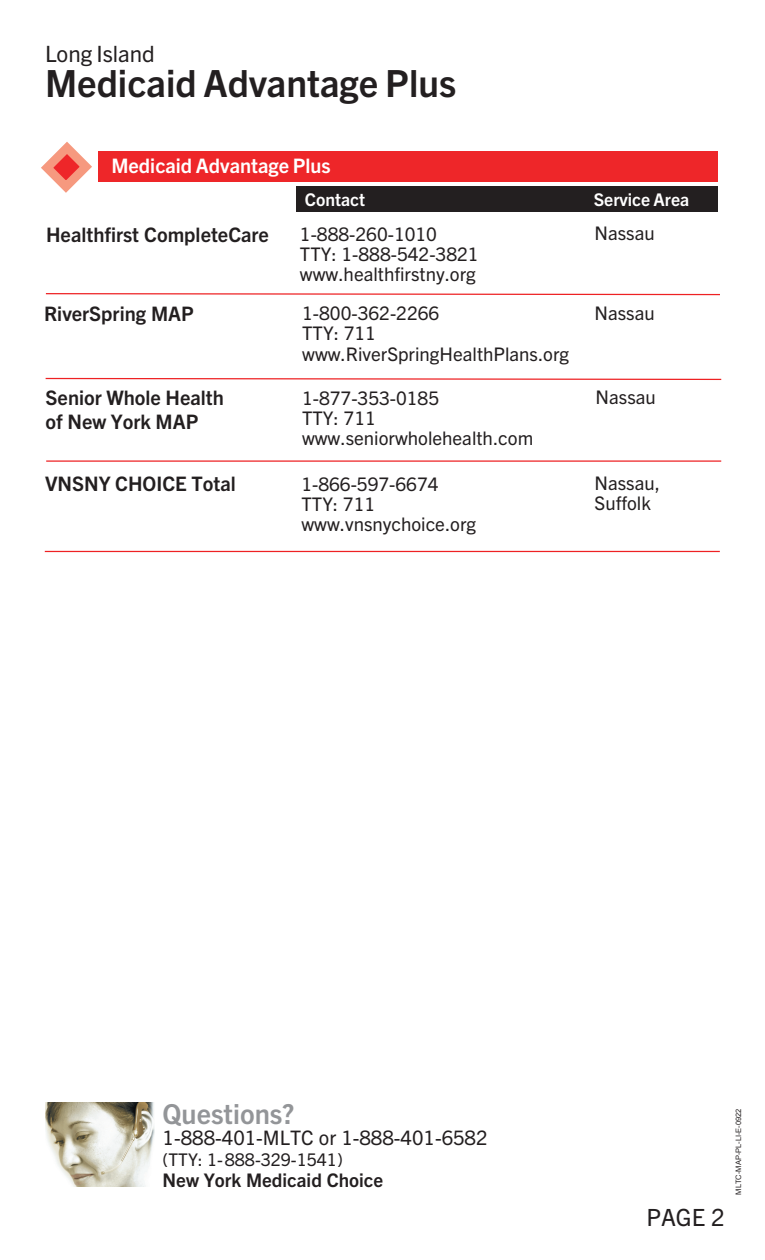
<style>
.page{position:relative;width:765px;height:1260px;background:#fff}
.page>*{position:absolute;margin:0;border:0;box-sizing:border-box;transform-origin:0 0}
.t1{font:700 37.5px "Trade Gothic Next LT Pro";color:#231f20}
.t2{font:700 27.5px "Trade Gothic Next LT Pro";color:#939598}
.t3{font:23.75px "Trade Gothic Next LT Pro";color:#231f20}
.t4{font:22.5px "Trade Gothic Next LT Pro";color:#231f20}
.t5{font:700 20px/24px "Trade Gothic Next LT Pro";color:#231f20}
.t6{font:20px "Trade Gothic Next LT Pro";color:#231f20}
.t7{font:700 20px "Trade Gothic Next LT Pro";color:#fff}
.t8{font:18.75px/20px "Trade Gothic Next LT Pro";color:#231f20}
.t9{font:700 18.75px "Trade Gothic Next LT Pro";color:#231f20}
.t10{font:17.5px "Trade Gothic Next LT Pro";color:#231f20}
.t11{font:700 17.5px "Trade Gothic Next LT Pro";color:#fff}
.t12{font:7.5px "Arial";color:#231f20}
</style>
<div class="page">
<img style="left:45px;top:1103px;width:109px;height:83px">
<div style="left:297px;top:186px;width:421px;height:25px;background:#231f20"></div>
<div style="left:98px;top:151px;width:620px;height:31px;background:#ee2629"></div>
<svg style="left:41px;top:142px;width:51px;height:51px"></svg>
<svg style="left:45px;top:377px;width:677px;height:3px"></svg>
<hr style="left:45px;top:551px;width:675px;height:1px;background:#ee2123">
<hr style="left:46px;top:460px;width:675px;height:2px;background:#ee2123">
<svg style="left:45px;top:293px;width:675px;height:3px"></svg>
<p class="t4" style="left:45px;top:39px;width:111px">Long Island</p>
<h1 class="t1" style="left:45px;top:58px;width:413px">Medicaid Advantage Plus</h1>
<p class="t7" style="left:111px;top:152px;width:221px">Medicaid Advantage Plus</p>
<p class="t11" style="left:305px;top:187px;width:62px">Contact</p>
<p class="t11" style="left:594px;top:187px;width:97px">Service Area</p>
<p class="t5" style="left:46px;top:222px;width:224px">Healthfirst CompleteCare</p>
<p class="t8" style="left:300px;top:223px;width:139px">1-888-260-1010</p>
<p class="t8" style="left:595px;top:222px;width:62px">Nassau</p>
<p class="t8" style="left:300px;top:243px;width:180px">TTY: 1-888-542-3821 www.healthfirstny.org</p>
<p class="t5" style="left:44px;top:301px;width:151px">RiverSpring MAP</p>
<p class="t8" style="left:302px;top:302px;width:139px">1-800-362-2266</p>
<p class="t8" style="left:595px;top:302px;width:62px">Nassau</p>
<p class="t8" style="left:302px;top:322px;width:269px">TTY: 711 www.RiverSpringHealthPlans.org</p>
<p class="t5" style="left:46px;top:384px;width:180px">Senior Whole Health of New York MAP</p>
<p class="t8" style="left:302px;top:387px;width:233px">1-877-353-0185<br>TTY: 711 www.seniorwholehealth.com</p>
<p class="t8" style="left:596px;top:386px;width:62px">Nassau</p>
<p class="t8" style="left:595px;top:472px;width:67px">Nassau,<br>Suffolk</p>
<p class="t5" style="left:45px;top:471px;width:192px">VNSNY CHOICE Total</p>
<p class="t8" style="left:301px;top:473px;width:176px">1-866-597-6674<br>TTY: 711 www.vnsnychoice.org</p>
<h2 class="t2" style="left:163px;top:1095px;width:133px">Questions?</h2>
<p class="t6" style="left:163px;top:1124px;width:326px">1-888-401-MLTC or 1-888-401-6582</p>
<p class="t10" style="left:163px;top:1148px;width:182px">(TTY: 1-888-329-1541)</p>
<p class="t9" style="left:163px;top:1168px;width:222px">New York Medicaid Choice</p>
<p class="t3" style="left:646px;top:1200px;width:80px">PAGE 2</p>
<p class="t12" style="left:734px;top:1195px;width:88px;rotate:-90deg">MLTC-MAP-PL-LI-E-0922</p>
</div>
